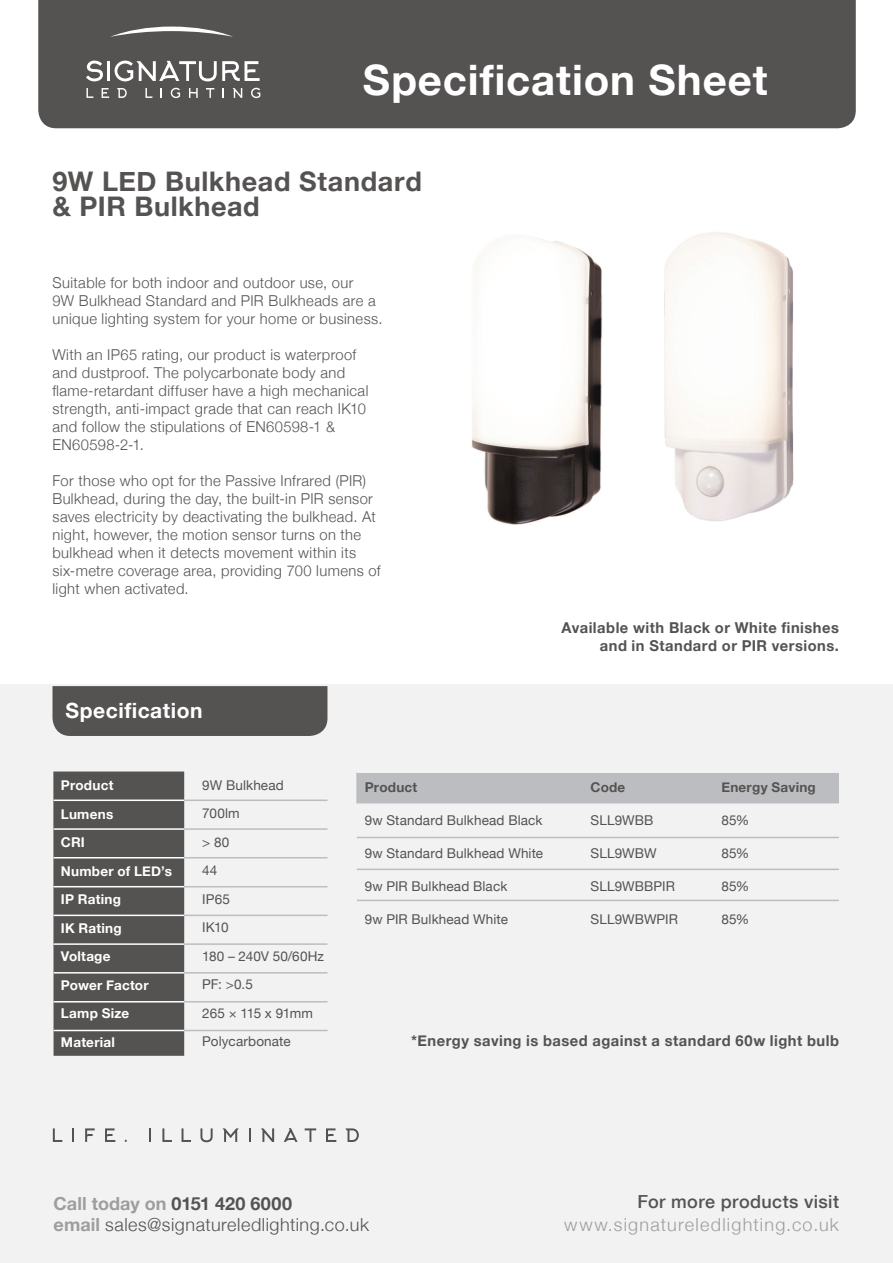
<style>
.page{position:relative;width:893px;height:1263px;background:#fff}
.page>*{position:absolute;margin:0;border:0;box-sizing:border-box;transform-origin:0 0}
.t1{font:700 42px "Helvetica Neue";letter-spacing:.025em;color:#fff}
.t2{font:700 27px/25.5px "Helvetica Neue";letter-spacing:.025em;color:#555252}
.t3{font:700 21px "Helvetica Neue";letter-spacing:.025em;color:#fff}
.t4{font:300 18px/21px "Helvetica Neue";letter-spacing:.03em;color:#555252}
.t5{font:300 18px "Helvetica Neue";letter-spacing:.07em;color:#9f9d9d}
.t6{font:500 18px "Helvetica Neue";letter-spacing:.02em;color:#555252}
.t7{font:300 15px/18px "Helvetica Neue";letter-spacing:.025em;color:#555252}
.t8{font:700 15px/18px "Helvetica Neue";letter-spacing:.035em;color:#555252;text-align:right}
.t9{font:13.5px/28.5px "Helvetica Neue";letter-spacing:.01em;color:#555252}
.t10{font:700 13.5px/28.5px "Helvetica Neue";letter-spacing:.015em;color:#fff}
.t11{font:700 13.5px "Helvetica Neue";letter-spacing:.02em;color:#555252}
.s1{font-weight:700;color:#9f9d9d}
.s2{font-weight:700}
</style>
<div class="page">
<div style="left:0;top:685px;width:893px;height:578px;background:#f2f2f3"></div>
<svg style="left:53px;top:1128px;width:9px;height:14px"></svg>
<svg style="left:72px;top:1128px;width:2px;height:14px"></svg>
<svg style="left:85px;top:1128px;width:10px;height:14px"></svg>
<svg style="left:105px;top:1128px;width:10px;height:14px"></svg>
<svg style="left:149px;top:1128px;width:2px;height:14px"></svg>
<svg style="left:162px;top:1128px;width:10px;height:14px"></svg>
<svg style="left:182px;top:1128px;width:9px;height:14px"></svg>
<svg style="left:200px;top:1128px;width:13px;height:14px"></svg>
<svg style="left:223px;top:1128px;width:16px;height:14px"></svg>
<svg style="left:249px;top:1128px;width:2px;height:14px"></svg>
<svg style="left:261px;top:1128px;width:13px;height:14px"></svg>
<svg style="left:284px;top:1128px;width:14px;height:14px"></svg>
<svg style="left:305px;top:1128px;width:11px;height:14px"></svg>
<svg style="left:326px;top:1128px;width:10px;height:14px"></svg>
<svg style="left:346px;top:1128px;width:13px;height:14px"></svg>
<div style="left:356px;top:772px;width:483px;height:31px;background:#bcbdc0"></div>
<div style="left:38px;top:0;width:818px;height:128px;background:#555252"></div>
<div style="left:53px;top:686px;width:274px;height:50px;background:#555252"></div>
<hr style="left:357px;top:837px;width:482px;height:1px;background:#bcbdc0">
<hr style="left:357px;top:869px;width:482px;height:1px;background:#bcbdc0">
<hr style="left:357px;top:900px;width:482px;height:1px;background:#bcbdc0">
<div style="left:53px;top:771px;width:131px;height:285px;background:#555252"></div>
<hr style="left:54px;top:799px;width:130px;height:2px;background:#fff">
<hr style="left:184px;top:799px;width:143px;height:2px;background:#bcbdc0">
<hr style="left:54px;top:915px;width:130px;height:1px;background:#fff">
<hr style="left:184px;top:915px;width:143px;height:1px;background:#bcbdc0">
<hr style="left:54px;top:828px;width:130px;height:2px;background:#fff">
<hr style="left:184px;top:828px;width:143px;height:2px;background:#bcbdc0">
<hr style="left:54px;top:943px;width:130px;height:2px;background:#fff">
<hr style="left:184px;top:943px;width:143px;height:2px;background:#bcbdc0">
<hr style="left:54px;top:886px;width:130px;height:1px;background:#fff">
<hr style="left:184px;top:886px;width:143px;height:1px;background:#bcbdc0">
<hr style="left:54px;top:1001px;width:130px;height:1px;background:#fff">
<hr style="left:184px;top:1001px;width:143px;height:1px;background:#bcbdc0">
<hr style="left:54px;top:857px;width:130px;height:1px;background:#fff">
<hr style="left:184px;top:857px;width:143px;height:1px;background:#bcbdc0">
<hr style="left:54px;top:972px;width:130px;height:1px;background:#fff">
<hr style="left:184px;top:972px;width:143px;height:1px;background:#bcbdc0">
<hr style="left:54px;top:1030px;width:130px;height:1px;background:#fff">
<hr style="left:184px;top:1030px;width:143px;height:1px;background:#bcbdc0">
<svg style="left:86px;top:61px;width:17px;height:20px"></svg>
<hr style="left:107px;top:61px;width:3px;height:20px;background:#fff">
<svg style="left:115px;top:61px;width:145px;height:20px"></svg>
<svg style="left:110px;top:27px;width:123px;height:10px"></svg>
<svg style="left:86px;top:88px;width:7px;height:10px"></svg>
<svg style="left:102px;top:88px;width:7px;height:10px"></svg>
<svg style="left:117px;top:88px;width:10px;height:10px"></svg>
<svg style="left:145px;top:88px;width:7px;height:10px"></svg>
<svg style="left:171px;top:88px;width:9px;height:10px"></svg>
<svg style="left:189px;top:88px;width:9px;height:10px"></svg>
<svg style="left:206px;top:88px;width:8px;height:10px"></svg>
<svg style="left:233px;top:88px;width:9px;height:10px"></svg>
<svg style="left:251px;top:88px;width:9px;height:10px"></svg>
<img style="left:471px;top:238px;width:131px;height:287px">
<img style="left:664px;top:232px;width:130px;height:290px">
<h1 class="t1" style="left:363px;top:47px;width:406px">Specification Sheet</h1>
<h2 class="t2" style="left:53px;top:169px;width:371px">9W LED Bulkhead Standard &amp; PIR Bulkhead</h2>
<p class="t7" style="left:53px;top:272px;width:332px">Suitable for both indoor and outdoor use, our<br>9W Bulkhead Standard and PIR Bulkheads are a unique lighting system for your home or business.</p>
<p class="t7" style="left:53px;top:344px;width:317px">With an IP65 rating, our product is waterproof and dustproof. The polycarbonate body and flame-retardant diffuser have a high mechanical strength, anti-impact grade that can reach IK10 and follow the stipulations of EN60598-1 &amp; EN60598-2-1.</p>
<p class="t7" style="left:53px;top:470px;width:330px">For those who opt for the Passive Infrared (PIR)<br>Bulkhead, during the day, the built-in PIR sensor saves electricity by deactivating the bulkhead. At night, however, the motion sensor turns on the bulkhead when it detects movement within its six-metre coverage area, providing 700 lumens of light when activated.</p>
<h3 class="t3" style="left:66px;top:694px;width:139px">Specification</h3>
<p class="t8" style="left:562px;top:619px;width:279px">Available with Black or White finishes and in Standard or PIR versions.</p>
<p class="t10" style="left:61px;top:771px;width:113px">Product<br>Lumens<br>CRI<br>Number of LED’s<br>IP Rating<br>IK Rating<br>Voltage<br>Power Factor<br>Lamp Size<br>Material</p>
<p class="t9" style="left:202px;top:772px;width:123px">9W Bulkhead<br>700lm<br>&gt; 80<br>44<br>IP65<br>IK10<br>180 – 240V 50/60Hz<br>PF: &gt;0.5<br>265 × 115 x 91mm<br>Polycarbonate</p>
<p class="t11" style="left:365px;top:777px;width:54px">Product</p>
<p class="t9" style="left:365px;top:807px;width:179px">9w Standard Bulkhead Black</p>
<p class="t9" style="left:365px;top:840px;width:180px">9w Standard Bulkhead White</p>
<p class="t9" style="left:365px;top:873px;width:144px">9w PIR Bulkhead Black</p>
<p class="t9" style="left:365px;top:906px;width:145px">9w PIR Bulkhead White</p>
<p class="t11" style="left:590px;top:777px;width:36px">Code</p>
<p class="t9" style="left:590px;top:807px;width:64px">SLL9WBB</p>
<p class="t9" style="left:590px;top:840px;width:67px">SLL9WBW</p>
<p class="t9" style="left:590px;top:873px;width:86px">SLL9WBBPIR</p>
<p class="t9" style="left:590px;top:906px;width:89px">SLL9WBWPIR</p>
<p class="t11" style="left:721px;top:777px;width:96px">Energy Saving</p>
<p class="t9" style="left:721px;top:807px;width:30px">85%</p>
<p class="t9" style="left:721px;top:840px;width:30px">85%</p>
<p class="t9" style="left:721px;top:873px;width:30px">85%</p>
<p class="t9" style="left:721px;top:906px;width:30px">85%</p>
<p class="t8" style="left:411px;top:1032px;width:429px">*Energy saving is based against a standard 60w light bulb</p>
<p class="t4" style="left:54px;top:1192px;width:317px"><span class="s1">Call today on</span> <span class="s2">0151 420 6000<br></span><span class="s1">email</span> sales@signatureledlighting.co.uk</p>
<p class="t6" style="left:637px;top:1187px;width:203px">For more products visit</p>
<p class="t5" style="left:564px;top:1210px;width:276px">www.signatureledlighting.co.uk</p>
</div>
